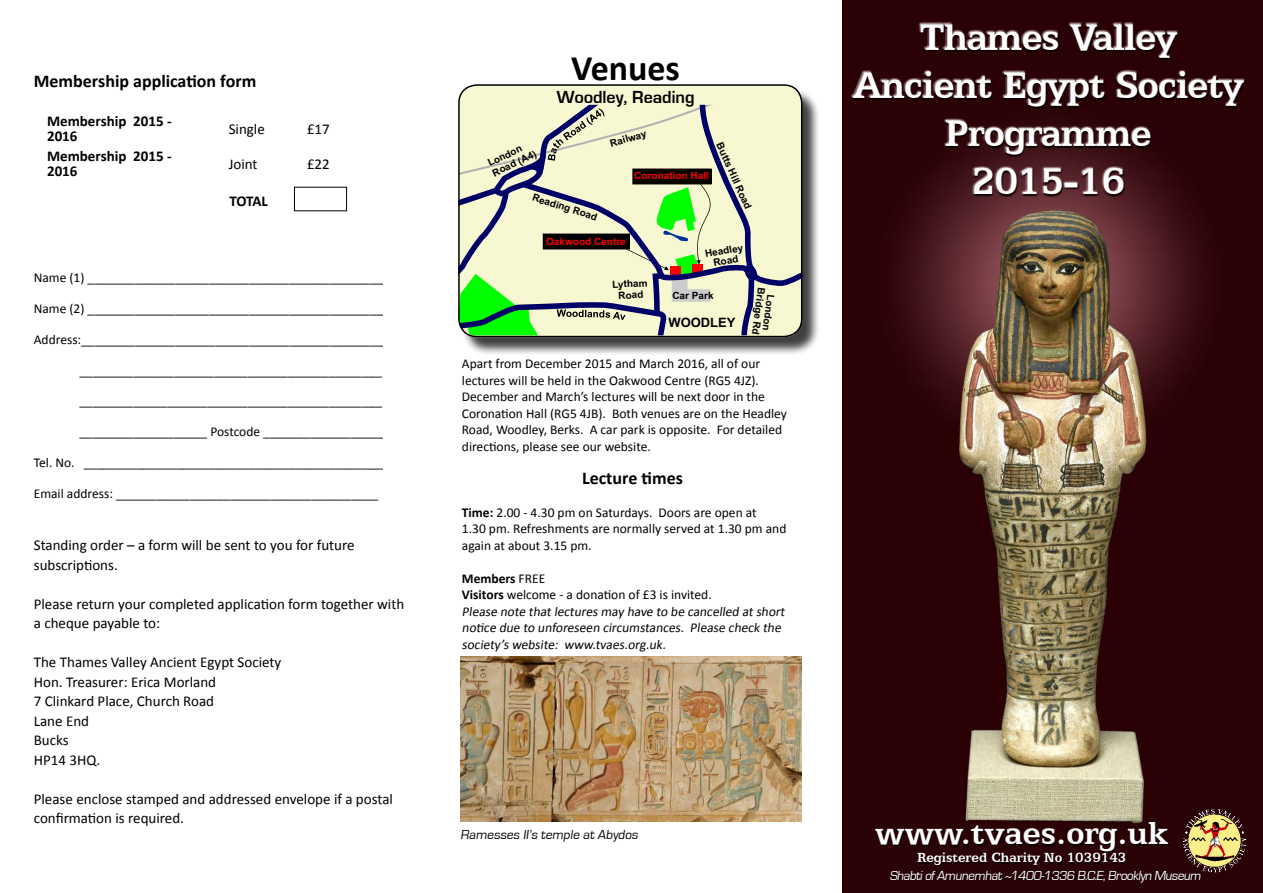
<style>
.page{position:relative;width:1263px;height:893px;background:#fff}
.page>*{position:absolute;margin:0;border:0;box-sizing:border-box;transform-origin:0 0}
.t1{font:700 42px/48px "Egyptian 505 BT";letter-spacing:-.02em;color:#fff;text-align:center}
.t2{font:700 36px "Egyptian 505 BT";color:#fff}
.t3{font:700 36px "Calibri";color:#000}
.t4{font:700 18px "Calibri";color:#000}
.t5{font:700 18px "Eurostile";color:#000}
.t6{font:15px/19.5px "Calibri";color:#000}
.t7{font:700 15px/15px "Calibri";color:#000}
.t8{font:700 15px "Egyptian 505 BT";color:#fff}
.t9{font:13.5px/16.5px "Calibri";color:#000}
.t10{font:13.5px "Eurostile";color:#fff}
.t11{font:13.5px "Eurostile";color:#000}
.t12{font:13.35px "Calibri";color:#000}
.t13{font:700 12.9px "Arial";color:#000}
.t14{font:700 10.05px/10.1px "Arial";color:#000;text-align:center}
.t15{font:700 10.05px "Arial";color:#f00}
.s1{font-size:13.5px}
.s2{font-weight:700}
</style>
<div class="page">
<img style="left:842px;top:0;width:421px;height:893px">
<div style="left:851px;top:23px;width:395px;height:174px;background:#000;opacity:.75"></div>
<div style="left:876px;top:823px;width:293px;height:43px;background:#000;opacity:.75"></div>
<div style="left:461px;top:88px;width:359px;height:268px;background:#000;opacity:.75"></div>
<div style="left:459px;top:86px;width:343px;height:251px;background:#f7f7d1;border-radius:18px"></div>
<div style="left:294px;top:187px;width:53px;height:24px;border:1px solid #000"></div>
<svg style="left:458px;top:105px;width:344px;height:230px"></svg>
<div style="left:458px;top:84px;width:344px;height:253px;border:2px solid #000;border-radius:18px"></div>
<img style="left:460px;top:657px;width:342px;height:165px">
<div style="left:890px;top:870px;width:312px;height:14px;background:#000;opacity:.75"></div>
<img style="left:1182px;top:808px;width:64px;height:64px">
<p class="t4" style="left:34px;top:69px;width:224px">Membership application form</p>
<p class="t7" style="left:47px;top:114px;width:126px">Membership 2015 -<br>2016</p>
<p class="t6" style="left:229px;top:119px;width:38px">Single</p>
<p class="t6" style="left:307px;top:119px;width:24px">£17</p>
<p class="t7" style="left:47px;top:149px;width:126px">Membership 2015 -<br>2016</p>
<p class="t6" style="left:229px;top:154px;width:30px">Joint</p>
<p class="t6" style="left:307px;top:154px;width:24px">£22</p>
<p class="t7" style="left:229px;top:193px;width:40px">TOTAL</p>
<p class="t9" style="left:34px;top:270px;width:351px">Name (1) ____________________________________________</p>
<p class="t9" style="left:34px;top:300px;width:351px">Name (2) ____________________________________________</p>
<p class="t9" style="left:34px;top:331px;width:351px">Address:_____________________________________________</p>
<p class="t9" style="left:80px;top:362px;width:304px">_____________________________________________</p>
<p class="t9" style="left:80px;top:393px;width:304px">_____________________________________________</p>
<p class="t9" style="left:80px;top:423px;width:306px">___________________ Postcode __________________</p>
<p class="t12" style="left:34px;top:454px;width:356px"><span class="s1">Tel. No.</span> ___________________________________________<span class="s1">_</span>__</p>
<p class="t9" style="left:34px;top:485px;width:346px">Email address: _______________________________________</p>
<p class="t6" style="left:34px;top:535px;width:322px">Standing order – a form will be sent to you for future subscriptions.</p>
<p class="t6" style="left:34px;top:594px;width:372px">Please return your completed application form together with a cheque payable to:</p>
<p class="t6" style="left:34px;top:652px;width:249px">The Thames Valley Ancient Egypt Society<br>Hon. Treasurer: Erica Morland</p>
<p class="t6" style="left:34px;top:691px;width:182px">7 Clinkard Place, Church Road<br>Lane End<br>Bucks<br>HP14 3HQ.</p>
<p class="t6" style="left:34px;top:789px;width:361px">Please enclose stamped and addressed envelope if a postal confirmation is required.</p>
<p class="t3" style="left:571px;top:45px;width:110px">Venues</p>
<p class="t5" style="left:557px;top:89px;width:139px">Woodley, Reading</p>
<p class="t14" style="left:609px;top:140px;width:39px;rotate:-16deg">Railway</p>
<p class="t14" style="left:486px;top:159px;width:49px;line-height:11.1px;text-align:left;rotate:-25deg">London<br>Road (A4)</p>
<p class="t14" style="left:723px;top:141px;width:73px;rotate:66deg">Butts Hill Road</p>
<p class="t15" style="left:634px;top:169px;width:76px">Coronation Hall</p>
<p class="t14" style="left:534px;top:193px;width:69px;rotate:17deg">Reading Road</p>
<p class="t15" style="left:546px;top:234px;width:81px">Oakwood Centre</p>
<p class="t14" style="left:612px;top:280px;width:37px;line-height:11.2px;rotate:-3deg">Lytham<br>Road</p>
<p class="t14" style="left:704px;top:250px;width:40px;rotate:-10deg">Headley<br>Road</p>
<p class="t14" style="left:672px;top:291px;width:43px">Car Park</p>
<p class="t13" style="left:668px;top:314px;width:69px">WOODLEY</p>
<p class="t14" style="left:775px;top:289px;width:49px;rotate:97deg">London<br>Bridge Rd</p>
<p class="t9" style="left:462px;top:356px;width:327px">Apart from December 2015 and March 2016, all of our lectures will be held in the Oakwood Centre (RG5 4JZ).<br>December and March’s lectures will be next door in the Coronation Hall (RG5 4JB). Both venues are on the Headley Road, Woodley, Berks. A car park is opposite. For detailed directions, please see our website.</p>
<p class="t4" style="left:582px;top:466px;width:102px">Lecture times</p>
<p class="t9" style="left:462px;top:504px;width:326px"><span class="s2">Time:</span> 2.00 - 4.30 pm on Saturdays. Doors are open at<br>1.30 pm. Refreshments are normally served at 1.30 pm and again at about 3.15 pm.</p>
<p class="t9" style="left:462px;top:570px;width:251px"><span class="s2">Members</span> FREE<br><span class="s2">Visitors</span> welcome - a donation of £3 is invited.</p>
<p class="t9" style="left:462px;top:603px;width:327px">Please note that lectures may have to be cancelled at short notice due to unforeseen circumstances. Please check the society’s website: www.tvaes.org.uk.</p>
<p class="t11" style="left:460px;top:827px;width:181px">Ramesses II’s temple at Abydos</p>
<h1 class="t1" style="left:853px;top:12px;width:392px">Thames Valley<br>Ancient Egypt Society<br>Programme<br>2015-16</h1>
<p class="t2" style="left:875px;top:812px;width:295px">www.tvaes.org.uk</p>
<p class="t8" style="left:917px;top:849px;width:211px">Registered Charity No 1039143</p>
<p class="t10" style="left:890px;top:868px;width:315px">ShabtiofAmunemhat~1400-1336 B.C.E,Brooklyn Museum</p>
</div>
